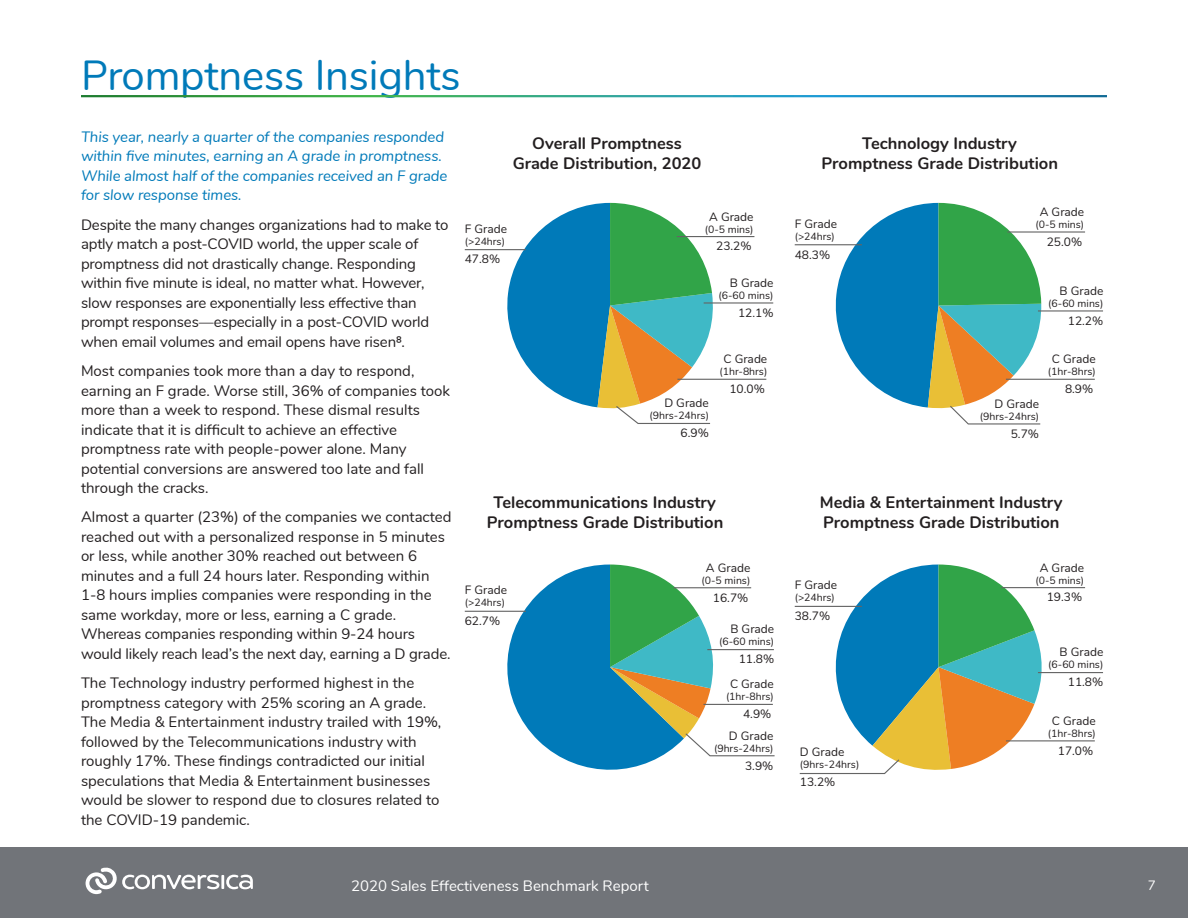
<style>
.page{position:relative;width:1188px;height:918px;background:#fff}
.page>*{position:absolute;margin:0;border:0;box-sizing:border-box;transform-origin:0 0}
.Headline{font:42px "Nunito";letter-spacing:-.005em;color:#007ab9}
.t1{font:700 16.5px/19.8px "Nunito";color:#231f20;text-align:center}
.bodytext{font:15px/19.5px "Nunito";color:#231f20}
.bodytext-2{font:italic 15px/19.5px "Nunito";letter-spacing:-.005em;color:#007ab9}
.t2{font:15px "Nunito";color:#fff}
.t3{font:13.5px "Nunito";color:#fff}
.t4{font:12px/24.9px "Nunito";color:#231f20;text-align:right}
.t5{font:10.5px "Nunito";color:#231f20}
</style>
<div class="page">
<div style="left:0;top:848px;width:1188px;height:70px;background:#717479"></div>
<svg style="left:86px;top:868px;width:133px;height:26px"></svg>
<hr style="left:221px;top:875px;width:3px;height:14px;background:#fff">
<svg style="left:226px;top:875px;width:27px;height:14px"></svg>
<hr style="left:465px;top:249px;width:61px;height:1px;background:#646464">
<hr style="left:677px;top:236px;width:77px;height:1px;background:#646464">
<hr style="left:704px;top:302px;width:69px;height:2px;background:#646464">
<hr style="left:677px;top:379px;width:89px;height:1px;background:#646464">
<svg style="left:501px;top:203px;width:214px;height:221px"></svg>
<hr style="left:795px;top:244px;width:67px;height:1px;background:#646464">
<hr style="left:1007px;top:231px;width:78px;height:2px;background:#646464">
<hr style="left:1038px;top:310px;width:65px;height:2px;background:#646464">
<hr style="left:1006px;top:379px;width:89px;height:1px;background:#646464">
<svg style="left:830px;top:203px;width:212px;height:222px"></svg>
<hr style="left:465px;top:611px;width:61px;height:1px;background:#646464">
<svg style="left:497px;top:565px;width:278px;height:205px"></svg>
<hr style="left:795px;top:606px;width:67px;height:1px;background:#646464">
<hr style="left:1001px;top:587px;width:84px;height:1px;background:#646464">
<hr style="left:1038px;top:672px;width:65px;height:1px;background:#646464">
<hr style="left:1006px;top:740px;width:89px;height:1px;background:#646464">
<svg style="left:799px;top:565px;width:245px;height:210px"></svg>
<p class="Headline" style="left:81px;top:45px;width:381px">Promptness Insights</p>
<p class="bodytext-2" style="left:81px;top:126px;width:368px">This year, nearly a quarter of the companies responded within five minutes, earning an A grade in promptness.<br>While almost half of the companies received an F grade for slow response times.</p>
<p class="bodytext" style="left:81px;top:214px;width:369px">Despite the many changes organizations had to make to aptly match a post-COVID world, the upper scale of promptness did not drastically change. Responding within five minute is ideal, no matter what. However, slow responses are exponentially less effective than prompt responses—especially in a post-COVID world when email volumes and email opens have risen⁸.</p>
<p class="bodytext" style="left:81px;top:360px;width:371px">Most companies took more than a day to respond, earning an F grade. Worse still, 36% of companies took more than a week to respond. These dismal results indicate that it is difficult to achieve an effective promptness rate with people-power alone. Many potential conversions are answered too late and fall through the cracks.</p>
<p class="bodytext" style="left:81px;top:507px;width:372px">Almost a quarter (23%) of the companies we contacted reached out with a personalized response in 5 minutes or less, while another 30% reached out between 6 minutes and a full 24 hours later. Responding within 1-8 hours implies companies were responding in the same workday, more or less, earning a C grade.<br>Whereas companies responding within 9-24 hours would likely reach lead’s the next day, earning a D grade.</p>
<p class="bodytext" style="left:81px;top:673px;width:362px">The Technology industry performed highest in the promptness category with 25% scoring an A grade.<br>The Media &amp; Entertainment industry trailed with 19%, followed by the Telecommunications industry with roughly 17%. These findings contradicted our initial speculations that Media &amp; Entertainment businesses would be slower to respond due to closures related to the COVID-19 pandemic.</p>
<p class="t1" style="left:513px;top:133px;width:190px">Overall Promptness<br>Grade Distribution, 2020</p>
<p class="t1" style="left:821px;top:133px;width:238px">Technology Industry<br>Promptness Grade Distribution</p>
<p class="t4" style="left:465px;top:215px;width:44px">F Grade</p>
<p class="t5" style="left:465px;top:233px;width:42px">(&gt;24hrs)</p>
<p class="t4" style="left:465px;top:246px;width:37px">47.8%</p>
<p class="t4" style="left:709px;top:203px;width:46px">A Grade</p>
<p class="t5" style="left:705px;top:221px;width:50px">(0-5 mins)</p>
<p class="t4" style="left:716px;top:233px;width:37px">23.2%</p>
<p class="t4" style="left:730px;top:269px;width:45px">B Grade</p>
<p class="t5" style="left:719px;top:287px;width:57px">(6-60 mins)</p>
<p class="t4" style="left:738px;top:300px;width:37px">12.1%</p>
<p class="t4" style="left:723px;top:346px;width:45px">C Grade</p>
<p class="t5" style="left:720px;top:364px;width:49px">(1hr-8hrs)</p>
<p class="t4" style="left:729px;top:376px;width:37px">10.0%</p>
<p class="t4" style="left:795px;top:210px;width:44px">F Grade</p>
<p class="t5" style="left:795px;top:228px;width:42px">(&gt;24hrs)</p>
<p class="t4" style="left:795px;top:241px;width:37px">48.3%</p>
<p class="t4" style="left:1040px;top:199px;width:46px">A Grade</p>
<p class="t5" style="left:1035px;top:217px;width:50px">(0-5 mins)</p>
<p class="t4" style="left:1047px;top:229px;width:37px">25.0%</p>
<p class="t4" style="left:1060px;top:277px;width:45px">B Grade</p>
<p class="t5" style="left:1048px;top:295px;width:57px">(6-60 mins)</p>
<p class="t4" style="left:1068px;top:307px;width:37px">12.2%</p>
<p class="t4" style="left:1052px;top:346px;width:45px">C Grade</p>
<p class="t5" style="left:1048px;top:364px;width:49px">(1hr-8hrs)</p>
<p class="t4" style="left:1065px;top:376px;width:30px">8.9%</p>
<p class="t4" style="left:664px;top:390px;width:46px">D Grade</p>
<p class="t5" style="left:650px;top:408px;width:61px">(9hrs-24hrs)</p>
<p class="t4" style="left:681px;top:420px;width:30px">6.9%</p>
<p class="t4" style="left:995px;top:390px;width:46px">D Grade</p>
<p class="t5" style="left:980px;top:408px;width:61px">(9hrs-24hrs)</p>
<p class="t4" style="left:1011px;top:420px;width:30px">5.7%</p>
<p class="t1" style="left:487px;top:492px;width:238px">Telecommunications Industry<br>Promptness Grade Distribution</p>
<p class="t1" style="left:820px;top:492px;width:244px;text-align:left">Media &amp; Entertainment Industry<br>Promptness Grade Distribution</p>
<p class="t4" style="left:465px;top:577px;width:44px">F Grade</p>
<p class="t5" style="left:465px;top:595px;width:42px">(&gt;24hrs)</p>
<p class="t4" style="left:465px;top:608px;width:37px">62.7%</p>
<p class="t4" style="left:706px;top:554px;width:46px">A Grade</p>
<p class="t5" style="left:702px;top:572px;width:50px">(0-5 mins)</p>
<p class="t4" style="left:713px;top:584px;width:37px">16.7%</p>
<p class="t4" style="left:730px;top:616px;width:45px">B Grade</p>
<p class="t5" style="left:719px;top:634px;width:57px">(6-60 mins)</p>
<p class="t4" style="left:730px;top:646px;width:46px">11.8%<br>C Grade</p>
<p class="t5" style="left:726px;top:689px;width:49px">(1hr-8hrs)</p>
<p class="t4" style="left:729px;top:703px;width:46px;line-height:21.3px">4.9%<br>D Grade</p>
<p class="t5" style="left:714px;top:740px;width:61px">(9hrs-24hrs)</p>
<p class="t4" style="left:745px;top:752px;width:30px">3.9%</p>
<p class="t4" style="left:795px;top:572px;width:44px">F Grade</p>
<p class="t5" style="left:795px;top:590px;width:42px">(&gt;24hrs)</p>
<p class="t4" style="left:795px;top:603px;width:37px">38.7%</p>
<p class="t4" style="left:1040px;top:554px;width:46px">A Grade</p>
<p class="t5" style="left:1035px;top:572px;width:50px">(0-5 mins)</p>
<p class="t4" style="left:1047px;top:584px;width:37px">19.3%</p>
<p class="t4" style="left:1060px;top:639px;width:45px">B Grade</p>
<p class="t5" style="left:1048px;top:657px;width:57px">(6-60 mins)</p>
<p class="t4" style="left:1068px;top:669px;width:37px">11.8%</p>
<p class="t4" style="left:1052px;top:708px;width:45px">C Grade</p>
<p class="t5" style="left:1048px;top:725px;width:49px">(1hr-8hrs)</p>
<p class="t4" style="left:800px;top:739px;width:46px">D Grade</p>
<p class="t4" style="left:1058px;top:737px;width:37px">17.0%</p>
<p class="t5" style="left:800px;top:757px;width:61px">(9hrs-24hrs)</p>
<p class="t4" style="left:800px;top:769px;width:37px">13.2%</p>
<p class="t2" style="left:351px;top:875px;width:299px">2020 Sales Effectiveness Benchmark Report</p>
<p class="t3" style="left:1148px;top:875px;width:10px">7</p>
</div>
